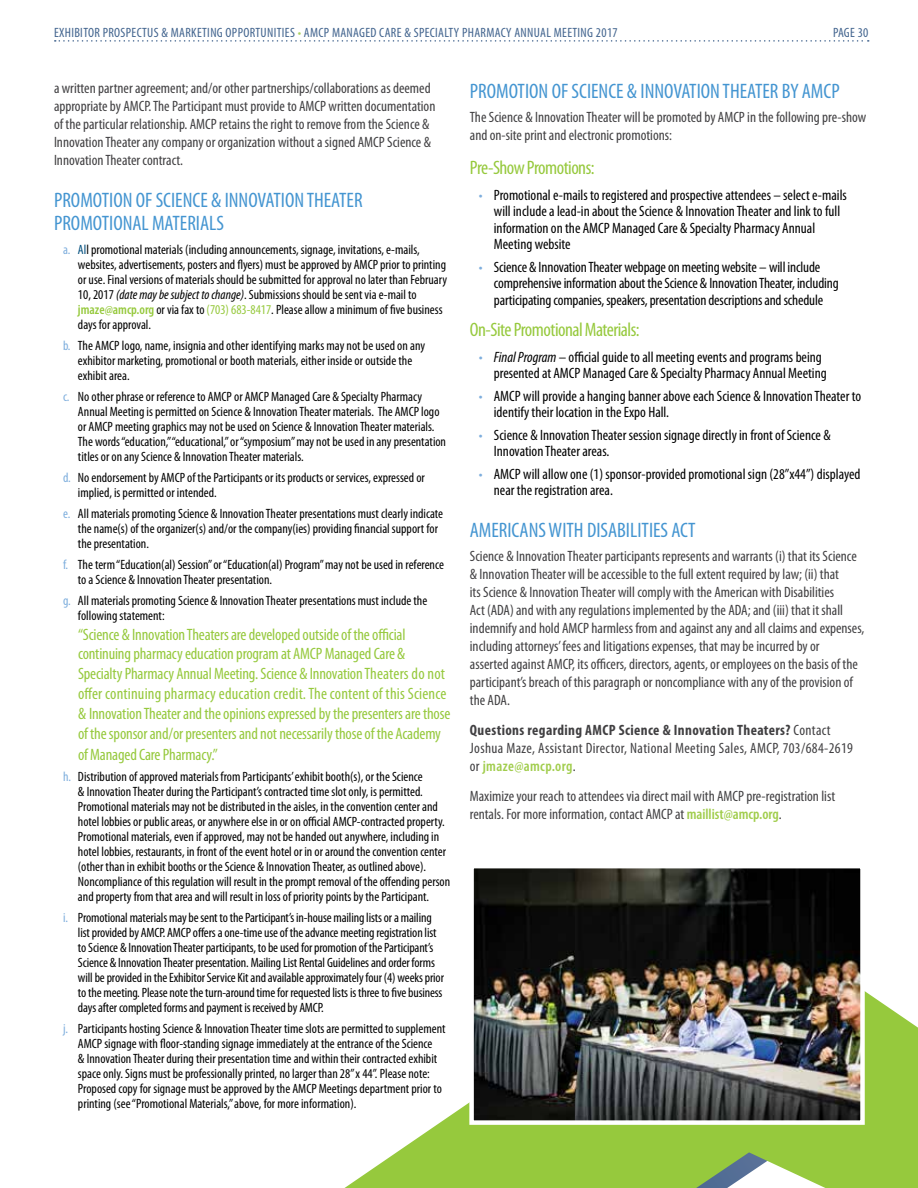
<style>
.page{position:relative;width:918px;height:1188px;background:#fff}
.page>*{position:absolute;margin:0;border:0;box-sizing:border-box;transform-origin:0 0}
.t1{font:condensed 21px/22.5px "Myriad Pro";color:#4495d1}
.t2{font:condensed 19.5px "Myriad Pro";letter-spacing:-.025em;color:#96c93d}
.t3{font:condensed 16.5px/19.8px "Myriad Pro";letter-spacing:-.01em;color:#96c93d}
.t4{font:condensed 15px/18px "Myriad Pro";color:#414042}
.t5{font:condensed 15px/16.5px "Myriad Pro";color:#000}
.t6{font:condensed 15px/18px "Myriad Pro";letter-spacing:.025em;color:#414042}
.t7{font:condensed 13.5px/15px "Myriad Pro";color:#000}
.t8{font:condensed 13.5px "Myriad Pro";letter-spacing:.025em;color:#42648e}
.s1{color:#abd261}
.s2{color:#7eaedd}
.s3{color:#004e7d}
.s4{font-style:italic}
.s5{font-weight:600;color:#96c93d}
.s6{color:#96c93d}
.s7{font-style:italic;color:#7eaedd}
.s8{font-weight:700}
.s9{font-weight:600;color:#a1cd4d}
</style>
<div class="page">
<svg style="left:55px;top:40px;width:814px;height:2px"></svg>
<svg style="left:345px;top:991px;width:573px;height:197px;fill:#96c93d"></svg>
<img style="left:474px;top:869px;width:386px;height:251px">
<div style="left:469px;top:864px;width:396px;height:261px;border:4px solid #fff"></div>
<p class="t8" style="left:54px;top:25px;width:565px">EXHIBITOR PROSPECTUS &amp; MARKETING OPPORTUNITIES <span class="s1">•</span> AMCP MANAGED CARE &amp; SPECIALTY PHARMACY ANNUAL MEETING 2017</p>
<p class="t8" style="left:833px;top:25px;width:37px">PAGE 30</p>
<p class="t4" style="left:54px;top:80px;width:383px">a written partner agreement; and/or other partnerships/collaborations as deemed appropriate by AMCP. The Participant must provide to AMCP written documentation of the particular relationship. AMCP retains the right to remove from the Science &amp; Innovation Theater any company or organization without a signed AMCP Science &amp; Innovation Theater contract.</p>
<h1 class="t1" style="left:54px;top:190px;width:310px">PROMOTION OF SCIENCE &amp; INNOVATION THEATER<br>PROMOTIONAL MATERIALS</h1>
<p class="t7" style="left:78px;top:242px;width:371px;text-indent:-15px"><span class="s2">a.</span> <span class="s3">Al</span>l promotional materials (including announcements, signage, invitations, e-mails, websites, advertisements, posters and flyers) must be approved by AMCP prior to printing or use. Final versions of materials should be submitted for approval no later than February 10, 2017 <span class="s4">(date may be subject to change)</span>. Submissions should be sent via e-mail to <span class="s5">jmaze@amcp.org</span> or via fax to <span class="s6">(703) 683-8417</span>. Please allow a minimum of five business days for approval.</p>
<p class="t7" style="left:78px;top:338px;width:349px;text-indent:-15px"><span class="s2">b.</span> The AMCP logo, name, insignia and other identifying marks may not be used on any exhibitor marketing, promotional or booth materials, either inside or outside the exhibit area.</p>
<p class="t7" style="left:78px;top:389px;width:370px;text-indent:-15px"><span class="s2">c.</span> No other phrase or reference to AMCP or AMCP Managed Care &amp; Specialty Pharmacy Annual Meeting is permitted on Science &amp; Innovation Theater materials. The AMCP logo or AMCP meeting graphics may not be used on Science &amp; Innovation Theater materials.<br>The words “education,” “educational,” or “symposium” may not be used in any presentation titles or on any Science &amp; Innovation Theater materials.</p>
<p class="t7" style="left:78px;top:470px;width:348px;text-indent:-15px"><span class="s2">d.</span> No endorsement by AMCP of the Participants or its products or services, expressed or implied, is permitted or intended.</p>
<p class="t7" style="left:78px;top:506px;width:367px;text-indent:-15px"><span class="s2">e.</span> All materials promoting Science &amp; Innovation Theater presentations must clearly indicate the name(s) of the organizer(s) and/or the company(ies) providing financial support for the presentation.</p>
<p class="t7" style="left:78px;top:557px;width:368px;text-indent:-15px"><span class="s2">f.</span> The term “Education(al) Session” or “Education(al) Program” may not be used in reference to a Science &amp; Innovation Theater presentation.</p>
<p class="t7" style="left:78px;top:593px;width:351px;text-indent:-15px"><span class="s2">g.</span> All materials promoting Science &amp; Innovation Theater presentations must include the following statement:</p>
<p class="t3" style="left:78px;top:625px;width:374px">“Science &amp; Innovation Theaters are developed outside of the official continuing pharmacy education program at AMCP Managed Care &amp; Specialty Pharmacy Annual Meeting. Science &amp; Innovation Theaters do not offer continuing pharmacy education credit. The content of this Science &amp; Innovation Theater and the opinions expressed by the presenters are those of the sponsor and/or presenters and not necessarily those of the Academy</p>
<p class="t3" style="left:78px;top:745px;width:142px">of Managed Care Pharmacy.”</p>
<p class="t7" style="left:78px;top:770px;width:374px;text-indent:-15px"><span class="s2">h.</span> Distribution of approved materials from Participants’ exhibit booth(s), or the Science<br>&amp; Innovation Theater during the Participant’s contracted time slot only, is permitted.<br>Promotional materials may not be distributed in the aisles, in the convention center and hotel lobbies or public areas, or anywhere else in or on official AMCP-contracted property.<br>Promotional materials, even if approved, may not be handed out anywhere, including in hotel lobbies, restaurants, in front of the event hotel or in or around the convention center (other than in exhibit booths or the Science &amp; Innovation Theater, as outlined above).<br>Noncompliance of this regulation will result in the prompt removal of the offending person and property from that area and will result in loss of priority points by the Participant.</p>
<p class="t7" style="left:78px;top:911px;width:368px;text-indent:-15px"><span class="s2">i.</span> Promotional materials may be sent to the Participant’s in-house mailing lists or a mailing list provided by AMCP. AMCP offers a one-time use of the advance meeting registration list to Science &amp; Innovation Theater participants, to be used for promotion of the Participant’s Science &amp; Innovation Theater presentation. Mailing List Rental Guidelines and order forms will be provided in the Exhibitor Service Kit and available approximately four (4) weeks prior to the meeting. Please note the turn-around time for requested lists is three to five business days after completed forms and payment is received by AMCP.</p>
<p class="t7" style="left:78px;top:1022px;width:369px;text-indent:-15px"><span class="s2">j.</span> Participants hosting Science &amp; Innovation Theater time slots are permitted to supplement AMCP signage with floor-standing signage immediately at the entrance of the Science<br>&amp; Innovation Theater during their presentation time and within their contracted exhibit space only. Signs must be professionally printed, no larger than 28” x 44”. Please note:<br>Proposed copy for signage must be approved by the AMCP Meetings department prior to printing (see “Promotional Materials,” above, for more information).</p>
<h1 class="t1" style="left:470px;top:80px;width:371px">PROMOTION OF SCIENCE &amp; INNOVATION THEATER BY AMCP</h1>
<p class="t4" style="left:470px;top:108px;width:398px">The Science &amp; Innovation Theater will be promoted by AMCP in the following pre-show and on-site print and electronic promotions:</p>
<h2 class="t2" style="left:470px;top:157px;width:126px">Pre-Show Promotions:</h2>
<p class="t5" style="left:494px;top:187px;width:355px;text-indent:-15px"><span class="s2">•</span> Promotional e-mails to registered and prospective attendees – select e-mails will include a lead-in about the Science &amp; Innovation Theater and link to full information on the AMCP Managed Care &amp; Specialty Pharmacy Annual Meeting website</p>
<p class="t5" style="left:494px;top:259px;width:346px;text-indent:-15px"><span class="s2">•</span> Science &amp; Innovation Theater webpage on meeting website – will include comprehensive information about the Science &amp; Innovation Theater, including participating companies, speakers, presentation descriptions and schedule</p>
<h2 class="t2" style="left:470px;top:319px;width:171px">On-Site Promotional Materials:</h2>
<p class="t5" style="left:494px;top:349px;width:334px;text-indent:-15px"><span class="s7">•</span> <span class="s4">Final Program</span> – official guide to all meeting events and programs being presented at AMCP Managed Care &amp; Specialty Pharmacy Annual Meeting</p>
<p class="t5" style="left:494px;top:388px;width:369px;text-indent:-15px"><span class="s2">•</span> AMCP will provide a hanging banner above each Science &amp; Innovation Theater to identify their location in the Expo Hall.</p>
<p class="t5" style="left:494px;top:427px;width:338px;text-indent:-15px"><span class="s2">•</span> Science &amp; Innovation Theater session signage directly in front of Science &amp;<br>Innovation Theater areas.</p>
<p class="t5" style="left:494px;top:466px;width:368px;text-indent:-15px"><span class="s2">•</span> AMCP will allow one (1) sponsor-provided promotional sign (28”x44”) displayed near the registration area.</p>
<h1 class="t1" style="left:470px;top:520px;width:227px">AMERICANS WITH DISABILITIES ACT</h1>
<p class="t4" style="left:470px;top:548px;width:396px">Science &amp; Innovation Theater participants represents and warrants (i) that its Science &amp; Innovation Theater will be accessible to the full extent required by law; (ii) that<br>its Science &amp; Innovation Theater will comply with the American with Disabilities<br>Act (ADA) and with any regulations implemented by the ADA; and (iii) that it shall indemnify and hold AMCP harmless from and against any and all claims and expenses, including attorneys’ fees and litigations expenses, that may be incurred by or<br>asserted against AMCP, its officers, directors, agents, or employees on the basis of the participant’s breach of this paragraph or noncompliance with any of the provision of the ADA.</p>
<p class="t6" style="left:470px;top:722px;width:385px"><span class="s8">Questions regarding AMCP Science &amp; Innovation Theaters?</span> Contact<br>Joshua Maze, Assistant Director, National Meeting Sales, AMCP, 703/684-2619 or <span class="s9">jmaze@amcp.org</span>.</p>
<p class="t4" style="left:470px;top:788px;width:367px">Maximize your reach to attendees via direct mail with AMCP pre-registration list rentals. For more information, contact AMCP at <span class="s9">maillist@amcp.org</span>.</p>
</div>
